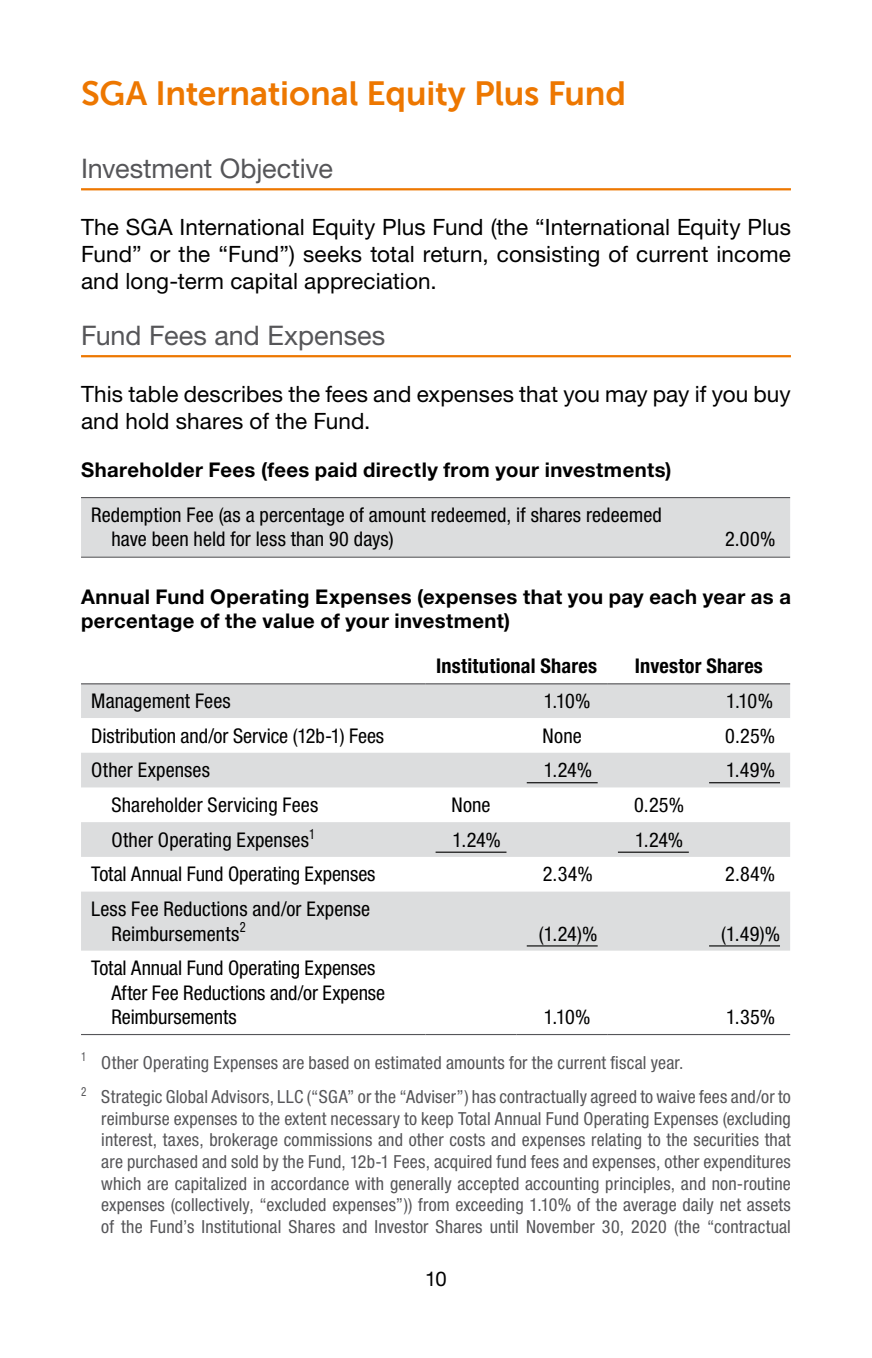
<style>
.page{position:relative;width:872px;height:1358px;background:#fff}
.page>*{position:absolute;margin:0;border:0;box-sizing:border-box;transform-origin:0 0}
.t1{font:33.75px "Museo Sans 700";letter-spacing:-.005em;color:#ed7700}
.t2{font:27px "Helvetica Neue LT Std";color:#565659}
.t3{font:22.5px/27px "Helvetica Neue LT Std";letter-spacing:.005em;color:#000;text-align:justify}
.t4{font:condensed 20.25px/24.3px "Helvetica Neue LT Std";color:#000}
.t5{font:700 20.25px/24.3px "Helvetica Neue LT Std";letter-spacing:.02em;color:#000}
.t6{font:700 condensed 20.25px "Helvetica Neue LT Std";letter-spacing:.01em;color:#000}
.t7{font:20.25px "Helvetica Neue LT Std";color:#000}
.t8{font:condensed 18px/21.6px "Helvetica Neue LT Std";letter-spacing:.01em;color:#565659}
</style>
<div class="page">
<hr style="left:81px;top:188px;width:710px;height:2px;background:#ed7700">
<hr style="left:81px;top:355px;width:710px;height:2px;background:#ed7700">
<div style="left:81px;top:498px;width:709px;height:58px;background:#dcddde"></div>
<hr style="left:81px;top:497px;width:618px;height:1px;background:#565659">
<hr style="left:699px;top:497px;width:91px;height:1px;background:#565659">
<hr style="left:81px;top:556px;width:618px;height:2px;background:#565659">
<hr style="left:699px;top:556px;width:91px;height:2px;background:#565659">
<svg style="left:81px;top:684px;width:709px;height:266px;fill:#dcddde"></svg>
<hr style="left:81px;top:683px;width:344px;height:1px;background:#565659">
<hr style="left:425px;top:683px;width:183px;height:1px;background:#565659">
<hr style="left:608px;top:683px;width:182px;height:1px;background:#565659">
<hr style="left:526px;top:782px;width:71px;height:1px;background:#000">
<hr style="left:709px;top:782px;width:71px;height:1px;background:#000">
<hr style="left:435px;top:851px;width:71px;height:1px;background:#000">
<hr style="left:618px;top:851px;width:70px;height:1px;background:#000">
<hr style="left:526px;top:945px;width:71px;height:1px;background:#000">
<hr style="left:709px;top:945px;width:71px;height:1px;background:#000">
<hr style="left:81px;top:1034px;width:344px;height:1px;background:#565659">
<hr style="left:425px;top:1034px;width:91px;height:1px;background:#565659">
<hr style="left:516px;top:1034px;width:92px;height:1px;background:#565659">
<hr style="left:608px;top:1034px;width:91px;height:1px;background:#565659">
<hr style="left:699px;top:1034px;width:91px;height:1px;background:#565659">
<h1 class="t1" style="left:81px;top:75px;width:546px">SGA International Equity Plus Fund</h1>
<h2 class="t2" style="left:81px;top:152px;width:253px">Investment Objective</h2>
<p class="t3" style="left:81px;top:214px;width:711px">The SGA International Equity Plus Fund (the “International Equity Plus Fund” or the “Fund”) seeks total return, consisting of current income and long-term capital appreciation.</p>
<h2 class="t2" style="left:81px;top:319px;width:306px">Fund Fees and Expenses</h2>
<p class="t3" style="left:81px;top:380px;width:711px">This table describes the fees and expenses that you may pay if you buy and hold shares of the Fund.</p>
<p class="t5" style="left:81px;top:457px;width:592px">Shareholder Fees (fees paid directly from your investments)</p>
<p class="t4" style="left:111px;top:503px;width:552px;text-indent:-20px">Redemption Fee (as a percentage of amount redeemed, if shares redeemed have been held for less than 90 days)</p>
<p class="t4" style="left:725px;top:527px;width:52px">2.00%</p>
<p class="t5" style="left:81px;top:584px;width:711px">Annual Fund Operating Expenses (expenses that you pay each year as a percentage of the value of your investment)</p>
<p class="t6" style="left:436px;top:653px;width:162px">Institutional Shares</p>
<p class="t6" style="left:635px;top:653px;width:129px">Investor Shares</p>
<p class="t4" style="left:91px;top:688px;width:141px">Management Fees</p>
<p class="t4" style="left:544px;top:688px;width:48px">1.10%</p>
<p class="t4" style="left:726px;top:688px;width:48px">1.10%</p>
<p class="t4" style="left:91px;top:723px;width:294px">Distribution and/or Service (12b-1) Fees</p>
<p class="t4" style="left:542px;top:723px;width:41px">None</p>
<p class="t4" style="left:725px;top:723px;width:52px">0.25%</p>
<p class="t4" style="left:91px;top:758px;width:120px">Other Expenses</p>
<p class="t4" style="left:544px;top:758px;width:50px">1.24%</p>
<p class="t4" style="left:726px;top:758px;width:51px">1.49%</p>
<p class="t4" style="left:111px;top:792px;width:208px">Shareholder Servicing Fees</p>
<p class="t4" style="left:451px;top:792px;width:41px">None</p>
<p class="t4" style="left:634px;top:792px;width:52px">0.25%</p>
<p class="t4" style="left:111px;top:827px;width:205px">Other Operating Expenses<sup>1</sup></p>
<p class="t4" style="left:452px;top:827px;width:50px">1.24%</p>
<p class="t4" style="left:635px;top:827px;width:50px">1.24%</p>
<p class="t4" style="left:91px;top:862px;width:286px">Total Annual Fund Operating Expenses</p>
<p class="t4" style="left:543px;top:862px;width:51px">2.34%</p>
<p class="t4" style="left:725px;top:862px;width:51px">2.84%</p>
<p class="t4" style="left:111px;top:896px;width:260px;text-indent:-20px">Less Fee Reductions and/or Expense<br>Reimbursements<sup>2</sup></p>
<p class="t4" style="left:539px;top:921px;width:60px">(1.24)%</p>
<p class="t4" style="left:721px;top:921px;width:60px">(1.49)%</p>
<p class="t4" style="left:111px;top:955px;width:275px;text-indent:-20px">Total Annual Fund Operating Expenses<br>After Fee Reductions and/or Expense<br>Reimbursements</p>
<p class="t4" style="left:544px;top:1004px;width:48px">1.10%</p>
<p class="t4" style="left:726px;top:1004px;width:51px">1.35%</p>
<p class="t8" style="left:81px;top:1044px;width:711px;line-height:34.6px"><sup>1</sup> Other Operating Expenses are based on estimated amounts for the current fiscal year.<br><sup>2</sup> Strategic Global Advisors, LLC (“SGA” or the “Adviser”) has contractually agreed to waive fees and/or to</p>
<p class="t8" style="left:101px;top:1107px;width:691px;text-align:justify">reimburse expenses to the extent necessary to keep Total Annual Fund Operating Expenses (excluding interest, taxes, brokerage commissions and other costs and expenses relating to the securities that are purchased and sold by the Fund, 12b-1 Fees, acquired fund fees and expenses, other expenditures which are capitalized in accordance with generally accepted accounting principles, and non-routine expenses (collectively, “excluded expenses”)) from exceeding 1.10% of the average daily net assets of the Fund’s Institutional Shares and Investor Shares until November 30, 2020 (the “contractual</p>
<p class="t7" style="left:425px;top:1267px;width:23px">10</p>
</div>
